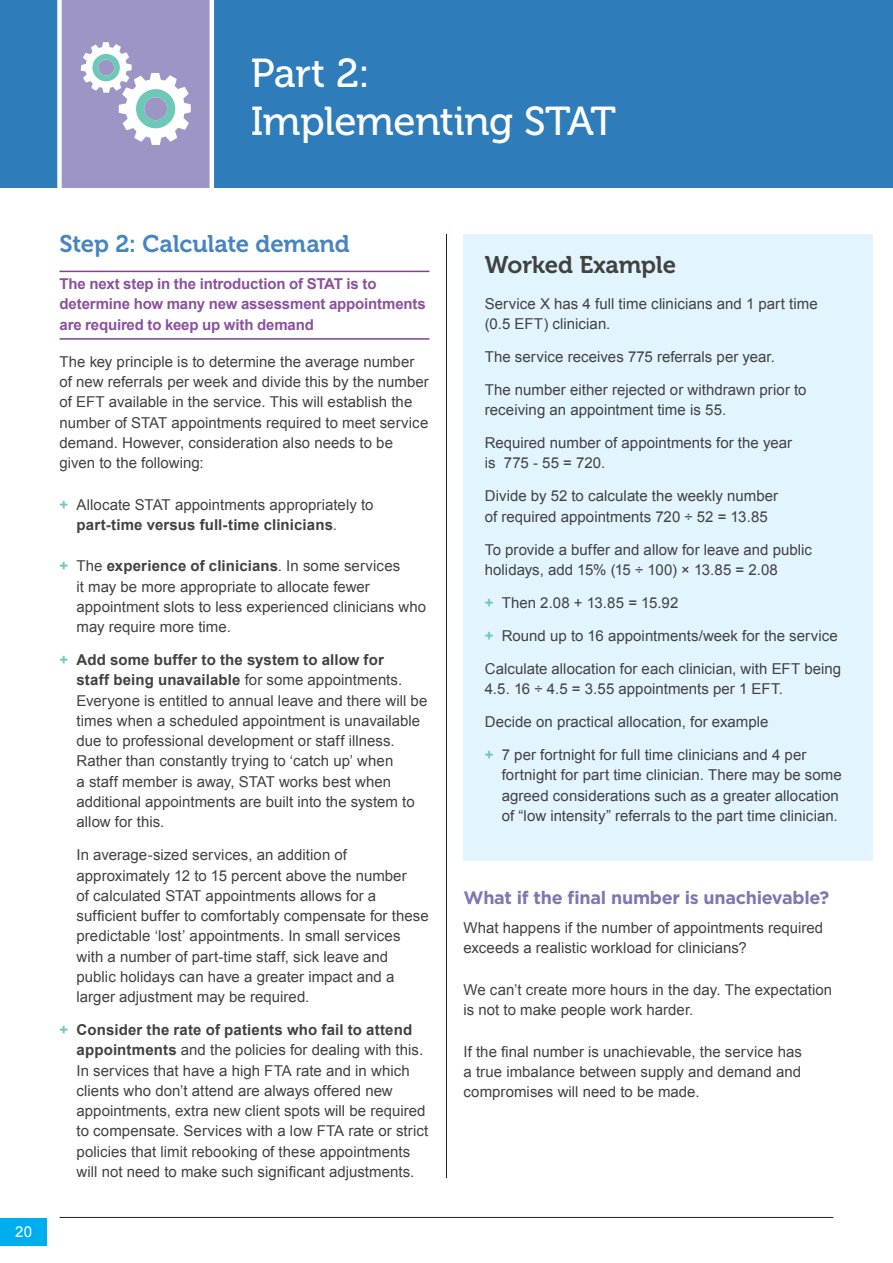
<style>
.page{position:relative;width:893px;height:1263px;background:#fff}
.page>*{position:absolute;margin:0;border:0;box-sizing:border-box;transform-origin:0 0}
.t1{font:40.35px/48.3px "Museo 500";letter-spacing:-.01em;color:#fff}
.t2{font:24px "Museo 700";letter-spacing:-.005em;color:#4885c0}
.t3{font:24px "Museo 700";letter-spacing:-.01em;color:#414142}
.t4{font:700 18px "Gotham";letter-spacing:-.015em;color:#7e77b1}
.t5{font:15px/20.2px "Arial";letter-spacing:.005em;color:#414142}
.t6{font:700 15px/20.2px "Arial";letter-spacing:-.01em;color:#8b519e}
.t7{font:15px "Arial";color:#fff}
.s1{font-weight:700;color:#6ec8b8}
.s2{font-weight:700}
</style>
<div class="page">
<hr style="left:60px;top:1217px;width:773px;height:1px;background:#231f20">
<div style="left:0;top:1217px;width:47px;height:28px;background:#00aeef"></div>
<div style="left:0;top:0;width:893px;height:187px;background:#2e7cba"></div>
<div style="left:62px;top:0;width:148px;height:187px;background:#9c95c5"></div>
<div style="left:57px;top:0;width:5px;height:191px;background:#fff"></div>
<hr style="left:210px;top:0;width:4px;height:191px;background:#fff">
<hr style="left:446px;top:234px;width:1px;height:944px;background:#231f20">
<svg style="left:81px;top:42px;width:110px;height:103px"></svg>
<hr style="left:60px;top:271px;width:369px;height:1px;background:#834095">
<hr style="left:60px;top:338px;width:369px;height:2px;background:#834095">
<div style="left:463px;top:234px;width:410px;height:626px;background:#e2f4fd"></div>
<h1 class="t1" style="left:251px;top:49px;width:367px">Part 2:<br>Implementing STAT</h1>
<p class="t7" style="left:15px;top:1222px;width:18px">20</p>
<h2 class="t2" style="left:60px;top:230px;width:292px">Step 2: Calculate demand</h2>
<p class="t6" style="left:60px;top:274px;width:368px">The next step in the introduction of STAT is to determine how many new assessment appointments are required to keep up with demand</p>
<p class="t5" style="left:60px;top:352px;width:371px">The key principle is to determine the average number of new referrals per week and divide this by the number of EFT available in the service. This will establish the number of STAT appointments required to meet service demand. However, consideration also needs to be given to the following:</p>
<p class="t5" style="left:77px;top:494px;width:298px;text-indent:-17px"><span class="s1">+</span> Allocate STAT appointments appropriately to <span class="s2">part-time versus full-time clinicians</span>.</p>
<p class="t5" style="left:77px;top:556px;width:351px;text-indent:-17px"><span class="s1">+</span> The <span class="s2">experience of clinicians</span>. In some services<br>it may be more appropriate to allocate fewer appointment slots to less experienced clinicians who may require more time.</p>
<p class="t5" style="left:77px;top:650px;width:352px;text-indent:-17px"><span class="s1">+</span> <span class="s2">Add some buffer to the system to allow for<br>staff being unavailable</span> for some appointments.<br>Everyone is entitled to annual leave and there will be times when a scheduled appointment is unavailable due to professional development or staff illness.<br>Rather than constantly trying to ‘catch up’ when<br>a staff member is away, STAT works best when additional appointments are built into the system to allow for this.</p>
<p class="t5" style="left:77px;top:845px;width:354px">In average-sized services, an addition of approximately 12 to 15 percent above the number<br>of calculated STAT appointments allows for a sufficient buffer to comfortably compensate for these predictable ‘lost’ appointments. In small services with a number of part-time staff, sick leave and public holidays can have a greater impact and a larger adjustment may be required.</p>
<p class="t5" style="left:77px;top:1020px;width:353px;text-indent:-17px"><span class="s1">+</span> <span class="s2">Consider the rate of patients who fail to attend appointments</span> and the policies for dealing with this.<br>In services that have a high FTA rate and in which clients who don’t attend are always offered new appointments, extra new client spots will be required to compensate. Services with a low FTA rate or strict policies that limit rebooking of these appointments will not need to make such significant adjustments.</p>
<h2 class="t3" style="left:485px;top:251px;width:193px">Worked Example</h2>
<p class="t5" style="left:485px;top:293px;width:334px">Service X has 4 full time clinicians and 1 part time (0.5 EFT) clinician.</p>
<p class="t5" style="left:485px;top:347px;width:292px">The service receives 775 referrals per year.</p>
<p class="t5" style="left:485px;top:380px;width:323px">The number either rejected or withdrawn prior to receiving an appointment time is 55.</p>
<p class="t5" style="left:485px;top:433px;width:309px">Required number of appointments for the year is 775 - 55 = 720.</p>
<p class="t5" style="left:485px;top:486px;width:295px">Divide by 52 to calculate the weekly number of required appointments 720 ÷ 52 = 13.85</p>
<p class="t5" style="left:485px;top:539px;width:329px">To provide a buffer and allow for leave and public holidays, add 15% (15 ÷ 100) × 13.85 = 2.08</p>
<p class="t5" style="left:485px;top:593px;width:195px"><span class="s1">+</span> Then 2.08 + 13.85 = 15.92</p>
<p class="t5" style="left:485px;top:626px;width:355px"><span class="s1">+</span> Round up to 16 appointments/week for the service</p>
<p class="t5" style="left:485px;top:659px;width:358px">Calculate allocation for each clinician, with EFT being<br>4.5. 16 ÷ 4.5 = 3.55 appointments per 1 EFT.</p>
<p class="t5" style="left:485px;top:712px;width:285px">Decide on practical allocation, for example</p>
<p class="t5" style="left:502px;top:745px;width:342px;text-indent:-17px"><span class="s1">+</span> 7 per fortnight for full time clinicians and 4 per fortnight for part time clinician. There may be some agreed considerations such as a greater allocation of “low intensity” referrals to the part time clinician.</p>
<p class="t4" style="left:463px;top:886px;width:367px">What if the final number is unachievable?</p>
<p class="t5" style="left:463px;top:918px;width:361px">What happens if the number of appointments required exceeds a realistic workload for clinicians?</p>
<p class="t5" style="left:463px;top:980px;width:370px">We can’t create more hours in the day. The expectation is not to make people work harder.</p>
<p class="t5" style="left:463px;top:1041px;width:340px;text-align:justify">If the final number is unachievable, the service has a true imbalance between supply and demand and compromises will need to be made.</p>
</div>
